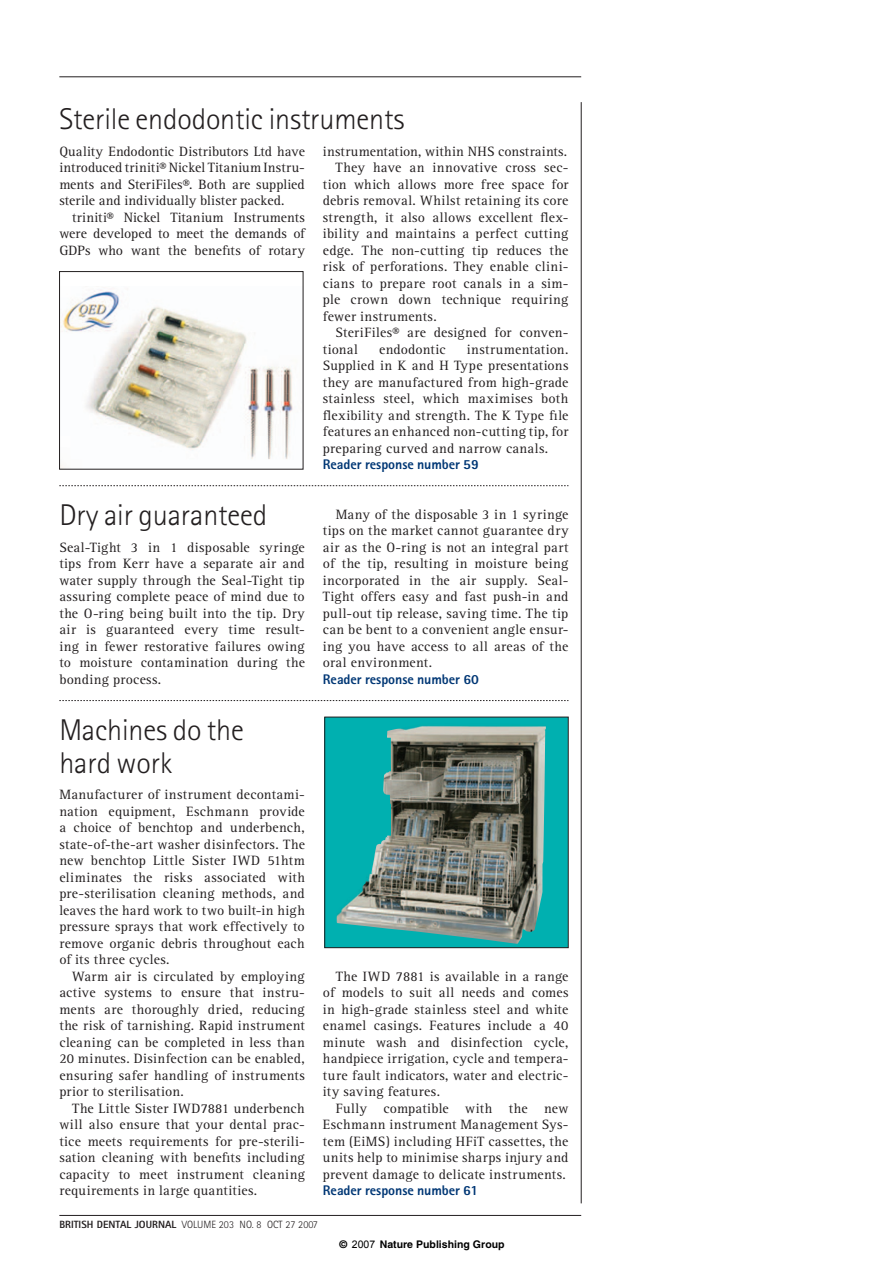
<style>
.page{position:relative;width:893px;height:1263px;background:#fff}
.page>*{position:absolute;margin:0;border:0;box-sizing:border-box;transform-origin:0 0}
.t1{font:300 30px/33px "Rotis Sans Serif";letter-spacing:-.005em;color:#231f20}
.t2{font:13.95px/16.5px "Rotis Serif";letter-spacing:.02em;color:#231f20}
.t3{font:13.95px "Rotis Serif";color:#231f20}
.t4{font:13.95px "Rotis Serif";letter-spacing:-.005em;color:#231f20}
.t5{font:800 13.95px "Rotis Sans Serif";letter-spacing:-.005em;color:#013775}
.t6{font:300 10.5px "Rotis Sans Serif";color:#231f20}
.t7{font:700 10.5px "Helvetica";color:#000}
.s1{font-family:"Rotis Sans Serif";font-weight:800;color:#013775}
.s2{font-weight:800}
.s3{font-family:"Arial";font-weight:400}
</style>
<div class="page">
<hr style="left:59px;top:77px;width:522px;height:1px;background:#231f20">
<hr style="left:59px;top:1215px;width:522px;height:1px;background:#231f20">
<div style="left:325px;top:717px;width:243px;height:231px;background:#00b0b0"></div>
<img style="left:336px;top:725px;width:210px;height:219px">
<div style="left:324px;top:717px;width:244px;height:231px;border:1px solid #231f20"></div>
<svg style="left:59px;top:485px;width:509px;height:1px"></svg>
<svg style="left:59px;top:700px;width:509px;height:1px"></svg>
<hr style="left:581px;top:102px;width:1px;height:1101px;background:#231f20">
<img style="left:61px;top:290px;width:232px;height:177px">
<div style="left:59px;top:271px;width:244px;height:198px;border:1px solid #231f20"></div>
<p class="t1" style="left:59px;top:106px;width:346px">Sterile endodontic instruments</p>
<p class="t3" style="left:59px;top:146px;width:247px">Quality Endodontic Distributors Ltd have</p>
<p class="t2" style="left:59px;top:161px;width:247px">introduced triniti® Nickel Titanium Instru-</p>
<p class="t2" style="left:59px;top:177px;width:247px">ments and SteriFiles®. Both are supplied</p>
<p class="t2" style="left:59px;top:194px;width:226px">sterile and individually blister packed.</p>
<p class="t2" style="left:72px;top:210px;width:234px">triniti® Nickel Titanium Instruments</p>
<p class="t3" style="left:59px;top:229px;width:247px">were developed to meet the demands of</p>
<p class="t4" style="left:59px;top:245px;width:247px">GDPs who want the benefits of rotary</p>
<p class="t1" style="left:59px;top:502px;width:209px">Dry air guaranteed</p>
<p class="t2" style="left:59px;top:540px;width:247px;text-align:justify">Seal-Tight 3 in 1 disposable syringe tips from Kerr have a separate air and water supply through the Seal-Tight tip assuring complete peace of mind due to the O-ring being built into the tip. Dry air is guaranteed every time result&shy;ing in fewer restorative failures owing to moisture contamination during the bonding process.</p>
<p class="t1" style="left:59px;top:716px;width:186px">Machines do the hard work</p>
<p class="t2" style="left:59px;top:788px;width:247px">Manufacturer of instrument decontami-</p>
<p class="t2" style="left:59px;top:804px;width:247px">nation equipment, Eschmann provide</p>
<p class="t2" style="left:59px;top:821px;width:247px">a choice of benchtop and underbench,</p>
<p class="t2" style="left:59px;top:837px;width:247px">state-of-the-art washer disinfectors. The</p>
<p class="t2" style="left:59px;top:854px;width:247px">new benchtop Little Sister IWD 51htm</p>
<p class="t2" style="left:59px;top:870px;width:247px">eliminates the risks associated with</p>
<p class="t2" style="left:59px;top:887px;width:247px">pre-sterilisation cleaning methods, and</p>
<p class="t2" style="left:59px;top:903px;width:247px">leaves the hard work to two built-in high</p>
<p class="t2" style="left:59px;top:920px;width:247px">pressure sprays that work effectively to</p>
<p class="t2" style="left:59px;top:936px;width:247px">remove organic debris throughout each</p>
<p class="t2" style="left:59px;top:953px;width:112px">of its three cycles.</p>
<p class="t2" style="left:72px;top:969px;width:234px">Warm air is circulated by employing</p>
<p class="t2" style="left:59px;top:986px;width:247px">active systems to ensure that instru-</p>
<p class="t2" style="left:59px;top:1002px;width:247px">ments are thoroughly dried, reducing</p>
<p class="t2" style="left:59px;top:1019px;width:247px">the risk of tarnishing. Rapid instrument</p>
<p class="t2" style="left:59px;top:1035px;width:247px">cleaning can be completed in less than</p>
<p class="t2" style="left:59px;top:1052px;width:247px">20 minutes. Disinfection can be enabled,</p>
<p class="t2" style="left:59px;top:1068px;width:247px">ensuring safer handling of instruments</p>
<p class="t2" style="left:59px;top:1085px;width:126px">prior to sterilisation.</p>
<p class="t2" style="left:72px;top:1101px;width:234px">The Little Sister IWD7881 underbench</p>
<p class="t2" style="left:59px;top:1118px;width:247px">will also ensure that your dental prac-</p>
<p class="t2" style="left:59px;top:1134px;width:247px">tice meets requirements for pre-sterili-</p>
<p class="t2" style="left:59px;top:1151px;width:247px">sation cleaning with benefits including</p>
<p class="t2" style="left:59px;top:1167px;width:247px">capacity to meet instrument cleaning</p>
<p class="t2" style="left:59px;top:1184px;width:199px">requirements in large quantities.</p>
<p class="t2" style="left:323px;top:144px;width:246px">instrumentation, within NHS constraints.</p>
<p class="t2" style="left:335px;top:161px;width:234px">They have an innovative cross sec-</p>
<p class="t2" style="left:323px;top:177px;width:247px">tion which allows more free space for</p>
<p class="t2" style="left:323px;top:194px;width:247px">debris removal. Whilst retaining its core</p>
<p class="t2" style="left:323px;top:210px;width:247px">strength, it also allows excellent flex-</p>
<p class="t2" style="left:323px;top:227px;width:247px">ibility and maintains a perfect cutting</p>
<p class="t2" style="left:323px;top:243px;width:247px">edge. The non-cutting tip reduces the</p>
<p class="t2" style="left:323px;top:260px;width:247px">risk of perforations. They enable clini-</p>
<p class="t2" style="left:323px;top:276px;width:247px">cians to prepare root canals in a sim-</p>
<p class="t2" style="left:323px;top:293px;width:247px">ple crown down technique requiring</p>
<p class="t2" style="left:323px;top:309px;width:115px">fewer instruments.</p>
<p class="t2" style="left:335px;top:326px;width:234px">SteriFiles® are designed for conven-</p>
<p class="t2" style="left:323px;top:342px;width:37px">tional</p>
<p class="t2" style="left:379px;top:342px;width:68px">endodontic</p>
<p class="t2" style="left:323px;top:342px;width:247px;text-indent:144px">instrumentation.<br>Supplied in K and H Type presentations they are manufactured from high-grade stainless steel, which maximises both flexibility and strength. The K Type file features an enhanced non-cutting tip, for preparing curved and narrow canals.<br><span class="s1">Reader response number 59</span></p>
<p class="t2" style="left:323px;top:507px;width:247px;text-indent:13px">Many of the disposable 3 in 1 syringe tips on the market cannot guarantee dry air as the O-ring is not an integral part of the tip, resulting in moisture being incorporated in the air supply. Seal-Tight offers easy and fast push-in and pull-out tip release, saving time. The tip can be bent to a convenient angle ensur&shy;ing you have access to all areas of the oral environment.<br><span class="s1">Reader response number 60</span></p>
<p class="t2" style="left:335px;top:969px;width:234px">The IWD 7881 is available in a range</p>
<p class="t2" style="left:323px;top:986px;width:247px">of models to suit all needs and comes</p>
<p class="t2" style="left:323px;top:1002px;width:247px">in high-grade stainless steel and white</p>
<p class="t2" style="left:323px;top:1019px;width:247px">enamel casings. Features include a 40</p>
<p class="t2" style="left:323px;top:1035px;width:247px">minute wash and disinfection cycle,</p>
<p class="t2" style="left:323px;top:1052px;width:247px">handpiece irrigation, cycle and tempera-</p>
<p class="t2" style="left:323px;top:1068px;width:247px">ture fault indicators, water and electric-</p>
<p class="t2" style="left:323px;top:1085px;width:119px">ity saving features.</p>
<p class="t2" style="left:335px;top:1101px;width:234px">Fully compatible with the new</p>
<p class="t2" style="left:323px;top:1118px;width:247px">Eschmann instrument Management Sys-</p>
<p class="t2" style="left:323px;top:1134px;width:247px">tem (EiMS) including HFiT cassettes, the</p>
<p class="t2" style="left:323px;top:1151px;width:247px">units help to minimise sharps injury and</p>
<p class="t2" style="left:323px;top:1167px;width:244px">prevent damage to delicate instruments.</p>
<p class="t5" style="left:323px;top:1186px;width:157px">Reader response number 61</p>
<p class="t6" style="left:59px;top:1221px;width:260px"><span class="s2">BRITISH DENTAL JOURNAL</span> VOLUME 203 NO. 8 OCT 27 2007</p>
<p class="t7" style="left:339px;top:1238px;width:166px">© <span class="s3">2007</span> Nature Publishing Group</p>
</div>
